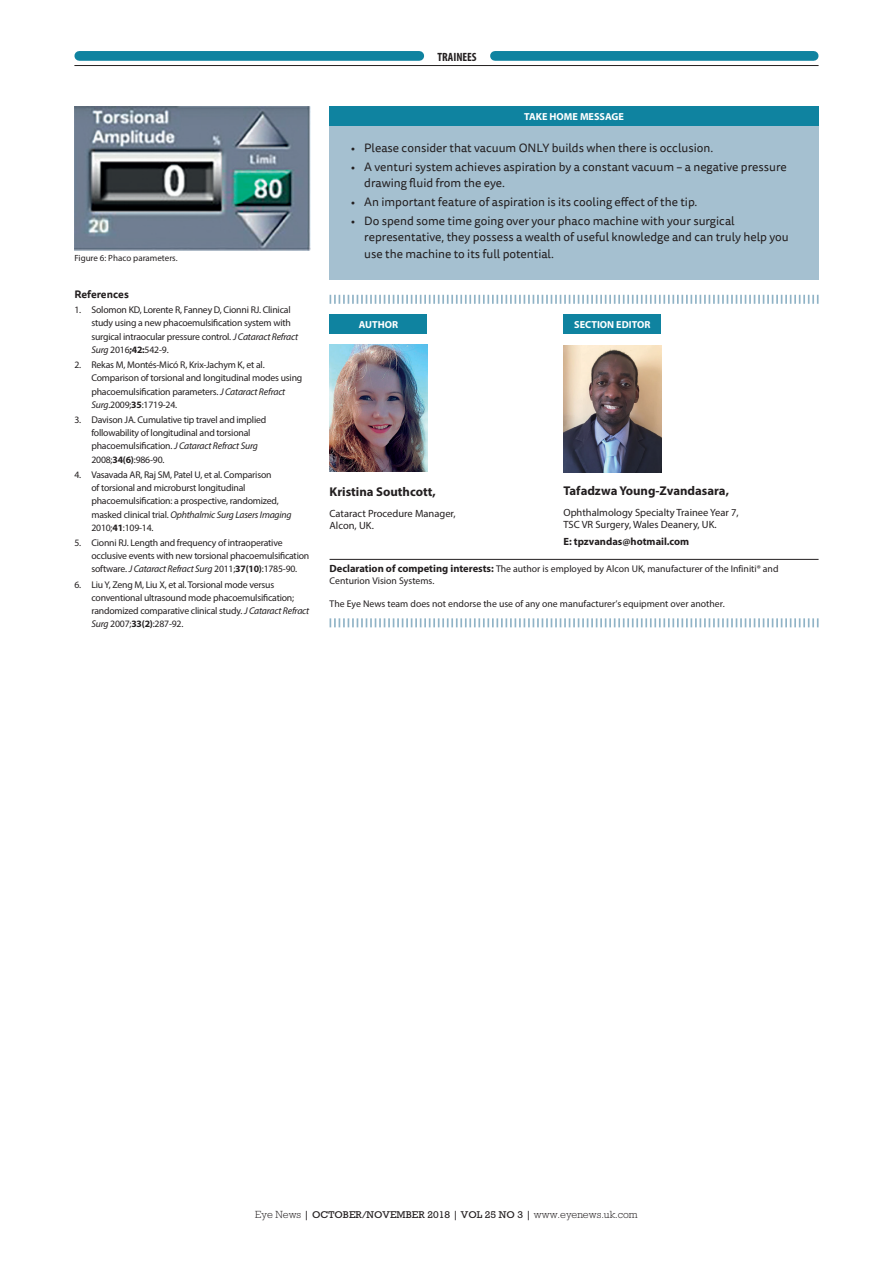
<style>
.page{position:relative;width:893px;height:1263px;background:#fff}
.page>*{position:absolute;margin:0;border:0;box-sizing:border-box;transform-origin:0 0}
.feature_Author_name{font:700 12.75px "Myriad Pro";color:#231f20}
.feature_Body_Indent{font:12px/16.5px "Tisa Sans Pro";color:#231f20}
.t1{font:700 condensed 12px "Myriad Pro";color:#231f20}
.feature_author_bioda{font:10.5px/12.6px "Myriad Pro";color:#231f20}
.feature_Author_conta{font:700 10.5px "Myriad Pro";color:#231f20}
.feature_Ref_title{font:700 10.5px "Tisa Sans Pro";color:#231f20}
.t2{font:700 10.2px "Myriad Pro";color:#fff}
.t3{font:10.05px "Rockwell";color:#231f20;scale:1.05 1}
.feature_Ref_body{font:9.75px/13.2px "Myriad Pro";letter-spacing:-.02em;color:#231f20}
.feature_Author_decla{font:9.75px/11.7px "Myriad Pro";color:#231f20}
.feature_Caption{font:9px "Myriad Pro";color:#231f20}
.s1{font-style:italic}
.s2{font-weight:700}
.s3{font-weight:700;font-size:10.5px}
.s4{font-weight:300;font-size:10.5px}
.s5{font-size:10.5px}
</style>
<div class="page">
<div style="left:79px;top:51px;width:340px;height:10px;background:#0f83a0"></div>
<div style="left:495px;top:51px;width:319px;height:10px;background:#0f83a0"></div>
<hr style="left:74px;top:65px;width:745px;height:1px;background:#231f20">
<div style="left:330px;top:122px;width:489px;height:158px;background:#a5c0d0"></div>
<div style="left:330px;top:106px;width:489px;height:19px;background:#0f83a0"></div>
<img style="left:74px;top:106px;width:236px;height:144px">
<div style="left:563px;top:315px;width:98px;height:19px;background:#0f83a0"></div>
<img style="left:330px;top:344px;width:97px;height:128px">
<img style="left:563px;top:345px;width:98px;height:128px">
<div style="left:330px;top:315px;width:97px;height:19px;background:#0f83a0"></div>
<svg style="left:330px;top:295px;width:489px;height:9px"></svg>
<svg style="left:330px;top:618px;width:489px;height:9px"></svg>
<hr style="left:330px;top:559px;width:489px;height:1px;background:#231f20">
<p class="t1" style="left:438px;top:49px;width:41px">TRAINEES</p>
<p class="feature_Caption" style="left:74px;top:253px;width:105px">Figure 6: Phaco parameters.</p>
<p class="feature_Ref_title" style="left:74px;top:286px;width:56px">References</p>
<p class="feature_Ref_body" style="left:91px;top:303px;width:208px;text-indent:-17px">1. Solomon KD, Lorente R, Fanney D, Cionni RJ. Clinical study using a new phacoemulsification system with surgical intraocular pressure control. <span class="s1">J Cataract Refract Surg</span> 2016<span class="s2">;42:</span>542-9.</p>
<p class="feature_Ref_body" style="left:91px;top:358px;width:212px;text-indent:-17px">2. Rekas M, Montés-Micó R, Krix-Jachym K, et al.<br>Comparison of torsional and longitudinal modes using phacoemulsification parameters. <span class="s1">J Cataract Refract Surg</span>.2009;<span class="s2">35</span>:1719-24.</p>
<p class="feature_Ref_body" style="left:91px;top:413px;width:176px;text-indent:-17px">3. Davison JA. Cumulative tip travel and implied followability of longitudinal and torsional phacoemulsification. <span class="s1">J Cataract Refract Surg </span>2008;<span class="s2">34(6)</span>:986-90.</p>
<p class="feature_Ref_body" style="left:91px;top:468px;width:202px;text-indent:-17px">4. Vasavada AR, Raj SM, Patel U, et al. Comparison<br>of torsional and microburst longitudinal phacoemulsification: a prospective, randomized, masked clinical trial. <span class="s1">Ophthalmic Surg Lasers Imaging </span>2010;<span class="s2">41</span>:109-14.</p>
<p class="feature_Ref_body" style="left:91px;top:536px;width:219px;text-indent:-17px">5. Cionni RJ. Length and frequency of intraoperative occlusive events with new torsional phacoemulsification software. <span class="s1">J Cataract Refract Surg</span> 2011;<span class="s2">37(10)</span>:1785-90.</p>
<p class="feature_Ref_body" style="left:91px;top:578px;width:219px;text-indent:-17px">6. Liu Y, Zeng M, Liu X, et al. Torsional mode versus conventional ultrasound mode phacoemulsification; randomized comparative clinical study. <span class="s1">J Cataract Refract Surg</span> 2007;<span class="s2">33(2)</span>:287-92.</p>
<p class="t2" style="left:524px;top:110px;width:101px">TAKE HOME MESSAGE</p>
<p class="feature_Body_Indent" style="left:351px;top:140px;width:364px">• Please consider that vacuum ONLY builds when there is occlusion.</p>
<p class="feature_Body_Indent" style="left:364px;top:159px;width:424px;text-indent:-14px">• A venturi system achieves aspiration by a constant vacuum – a negative pressure drawing fluid from the eye.</p>
<p class="feature_Body_Indent" style="left:351px;top:194px;width:348px">• An important feature of aspiration is its cooling effect of the tip.</p>
<p class="feature_Body_Indent" style="left:364px;top:213px;width:426px;text-indent:-14px">• Do spend some time going over your phaco machine with your surgical representative, they possess a wealth of useful knowledge and can truly help you use the machine to its full potential.</p>
<p class="t2" style="left:359px;top:318px;width:41px">AUTHOR</p>
<p class="t2" style="left:574px;top:318px;width:78px">SECTION EDITOR</p>
<p class="feature_Author_name" style="left:563px;top:482px;width:167px">Tafadzwa Young-Zvandasara,</p>
<p class="feature_author_bioda" style="left:563px;top:506px;width:177px">Ophthalmology Specialty Trainee Year 7,<br>TSC VR Surgery, Wales Deanery, UK.</p>
<p class="feature_Author_conta" style="left:563px;top:535px;width:127px">E: tpzvandas@hotmail.com</p>
<p class="feature_Author_decla" style="left:330px;top:563px;width:450px"><span class="s3">Declaration of competing interests:</span> The author is employed by Alcon UK, manufacturer of the Infiniti® and<br>Centurion Vision Systems.</p>
<p class="feature_Author_decla" style="left:330px;top:598px;width:397px">The Eye News team does not endorse the use of any one manufacturer’s equipment over another.</p>
<p class="feature_Author_name" style="left:330px;top:483px;width:108px">Kristina Southcott,</p>
<p class="feature_author_bioda" style="left:330px;top:507px;width:128px">Cataract Procedure Manager,<br>Alcon, UK.</p>
<p class="t3" style="left:255px;top:1209px;width:366px"><span class="s4">Eye News</span> <span class="s5">|</span> OCTOBER/NOVEMBER 2018 <span class="s5">|</span> VOL 25 NO 3 <span class="s5">|</span> <span class="s4">www.eyenews.uk.com</span></p>
</div>
